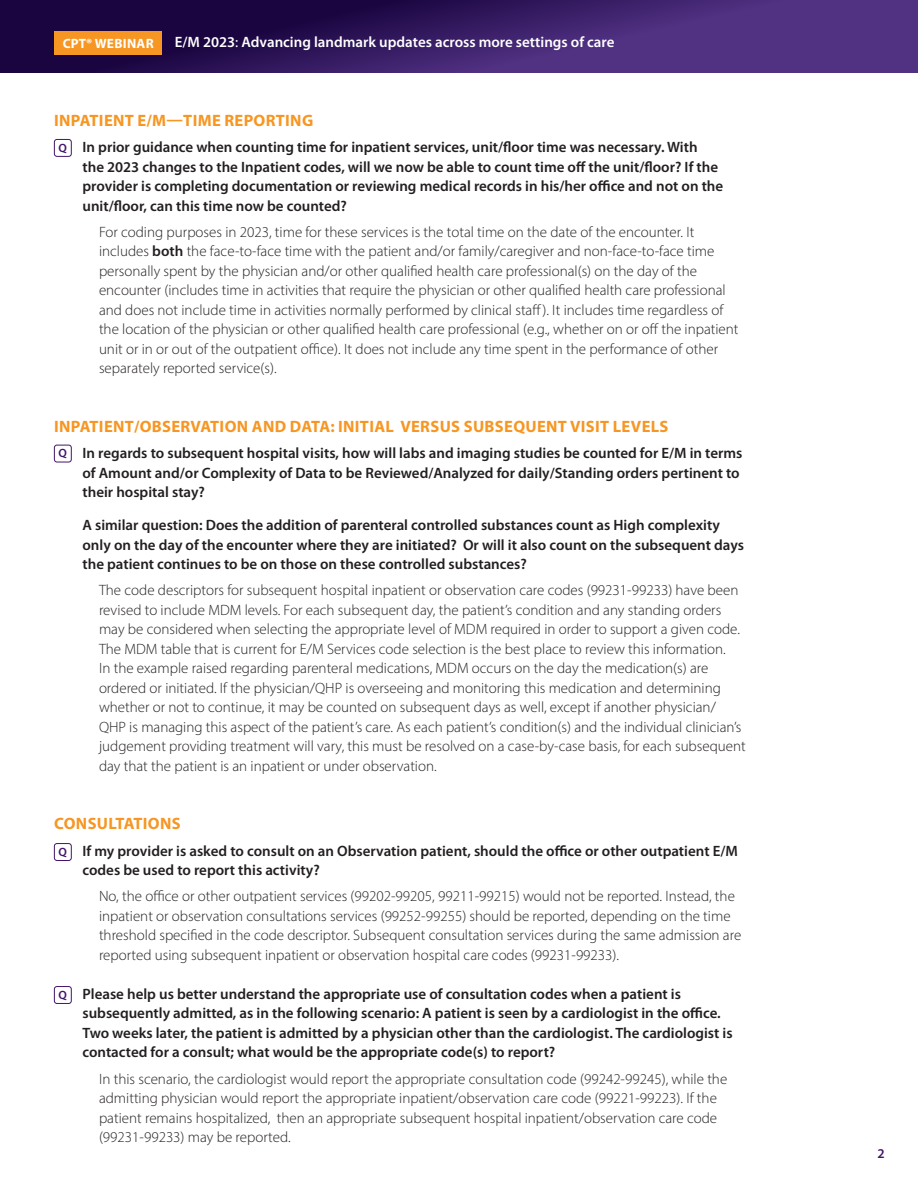
<style>
.page{position:relative;width:918px;height:1188px;background:#fff}
.page>*{position:absolute;margin:0;border:0;box-sizing:border-box;transform-origin:0 0}
.t1{font:700 16.5px "Myriad Pro";letter-spacing:.02em;color:#f79622}
.t2{font:300 15px/19.5px "Myriad Pro";color:#231f20}
.t3{font:600 15px/19.5px "Myriad Pro";color:#231f20}
.t4{font:600 15px "Myriad Pro";color:#fff}
.t5{font:700 13.5px "Myriad Pro";letter-spacing:.02em;color:#fff}
.t6{font:600 13.5px "Myriad Pro";color:#44146b}
.t7{font:600 12px "Myriad Pro";color:#44146b}
.s1{font-weight:400}
.s2{font-weight:600}
</style>
<div class="page">
<svg style="left:0;top:0;width:918px;height:72px;background:#371d64"></svg>
<div style="left:54px;top:31px;width:108px;height:24px;background:#f79622"></div>
<div style="left:54px;top:139px;width:18px;height:18px;border:1px solid #44146b;border-radius:3px"></div>
<div style="left:54px;top:445px;width:18px;height:17px;border:1px solid #44146b;border-radius:3px"></div>
<div style="left:54px;top:843px;width:18px;height:18px;border:1px solid #44146b;border-radius:3px"></div>
<div style="left:54px;top:986px;width:18px;height:18px;border:1px solid #44146b;border-radius:3px"></div>
<p class="t5" style="left:63px;top:34px;width:92px">CPT® WEBINAR</p>
<p class="t4" style="left:175px;top:32px;width:441px">E/M 2023<span class="s1">:</span> Advancing landmark updates across more settings of care</p>
<p class="t1" style="left:54px;top:109px;width:261px">INPATIENT E/M—TIME REPORTING</p>
<p class="t3" style="left:82px;top:137px;width:642px">In prior guidance when counting time for inpatient services, unit/floor time was necessary. With<br>the 2023 changes to the Inpatient codes, will we now be able to count time off the unit/floor? If the provider is completing documentation or reviewing medical records in his/her office and not on the unit/floor, can this time now be counted?</p>
<p class="t2" style="left:99px;top:222px;width:641px">For coding purposes in 2023, time for these services is the total time on the date of the encounter. It includes <span class="s2">both</span> the face-to-face time with the patient and/or family/caregiver and non-face-to-face time personally spent by the physician and/or other qualified health care professional(s) on the day of the encounter (includes time in activities that require the physician or other qualified health care professional and does not include time in activities normally performed by clinical staff). It includes time regardless of the location of the physician or other qualified health care professional (e.g., whether on or off the inpatient unit or in or out of the outpatient office). It does not include any time spent in the performance of other separately reported service(s).</p>
<p class="t7" style="left:59px;top:140px;width:10px">Q</p>
<p class="t1" style="left:54px;top:415px;width:616px">INPATIENT/OBSERVATION AND DATA: INITIAL VERSUS SUBSEQUENT VISIT LEVELS</p>
<p class="t3" style="left:82px;top:443px;width:661px">In regards to subsequent hospital visits, how will labs and imaging studies be counted for E/M in terms of Amount and/or Complexity of Data to be Reviewed/Analyzed for daily/Standing orders pertinent to their hospital stay?</p>
<p class="t3" style="left:82px;top:515px;width:663px">A similar question: Does the addition of parenteral controlled substances count as High complexity only on the day of the encounter where they are initiated? Or will it also count on the subsequent days the patient continues to be on those on these controlled substances?</p>
<p class="t2" style="left:99px;top:580px;width:648px">The code descriptors for subsequent hospital inpatient or observation care codes (99231-99233) have been revised to include MDM levels. For each subsequent day, the patient’s condition and any standing orders may be considered when selecting the appropriate level of MDM required in order to support a given code.<br>The MDM table that is current for E/M Services code selection is the best place to review this information.<br>In the example raised regarding parenteral medications, MDM occurs on the day the medication(s) are ordered or initiated. If the physician/QHP is overseeing and monitoring this medication and determining whether or not to continue, it may be counted on subsequent days as well, except if another physician/ QHP is managing this aspect of the patient’s care. As each patient’s condition(s) and the individual clinician’s judgement providing treatment will vary, this must be resolved on a case-by-case basis, for each subsequent day that the patient is an inpatient or under observation.</p>
<p class="t7" style="left:59px;top:446px;width:10px">Q</p>
<p class="t1" style="left:54px;top:813px;width:128px">CONSULTATIONS</p>
<p class="t3" style="left:82px;top:840px;width:657px">If my provider is asked to consult on an Observation patient, should the office or other outpatient E/M codes be used to report this activity?</p>
<p class="t2" style="left:99px;top:886px;width:644px">No, the office or other outpatient services (99202-99205, 99211-99215) would not be reported. Instead, the inpatient or observation consultations services (99252-99255) should be reported, depending on the time threshold specified in the code descriptor. Subsequent consultation services during the same admission are reported using subsequent inpatient or observation hospital care codes (99231-99233).</p>
<p class="t3" style="left:82px;top:984px;width:652px">Please help us better understand the appropriate use of consultation codes when a patient is subsequently admitted, as in the following scenario: A patient is seen by a cardiologist in the office.<br>Two weeks later, the patient is admitted by a physician other than the cardiologist. The cardiologist is contacted for a consult; what would be the appropriate code(s) to report?</p>
<p class="t2" style="left:99px;top:1069px;width:630px">In this scenario, the cardiologist would report the appropriate consultation code (99242-99245), while the admitting physician would report the appropriate inpatient/observation care code (99221-99223). If the patient remains hospitalized, then an appropriate subsequent hospital inpatient/observation care code (99231-99233) may be reported.</p>
<p class="t7" style="left:59px;top:844px;width:10px">Q</p>
<p class="t7" style="left:59px;top:987px;width:10px">Q</p>
<p class="t6" style="left:878px;top:1145px;width:9px">2</p>
</div>
